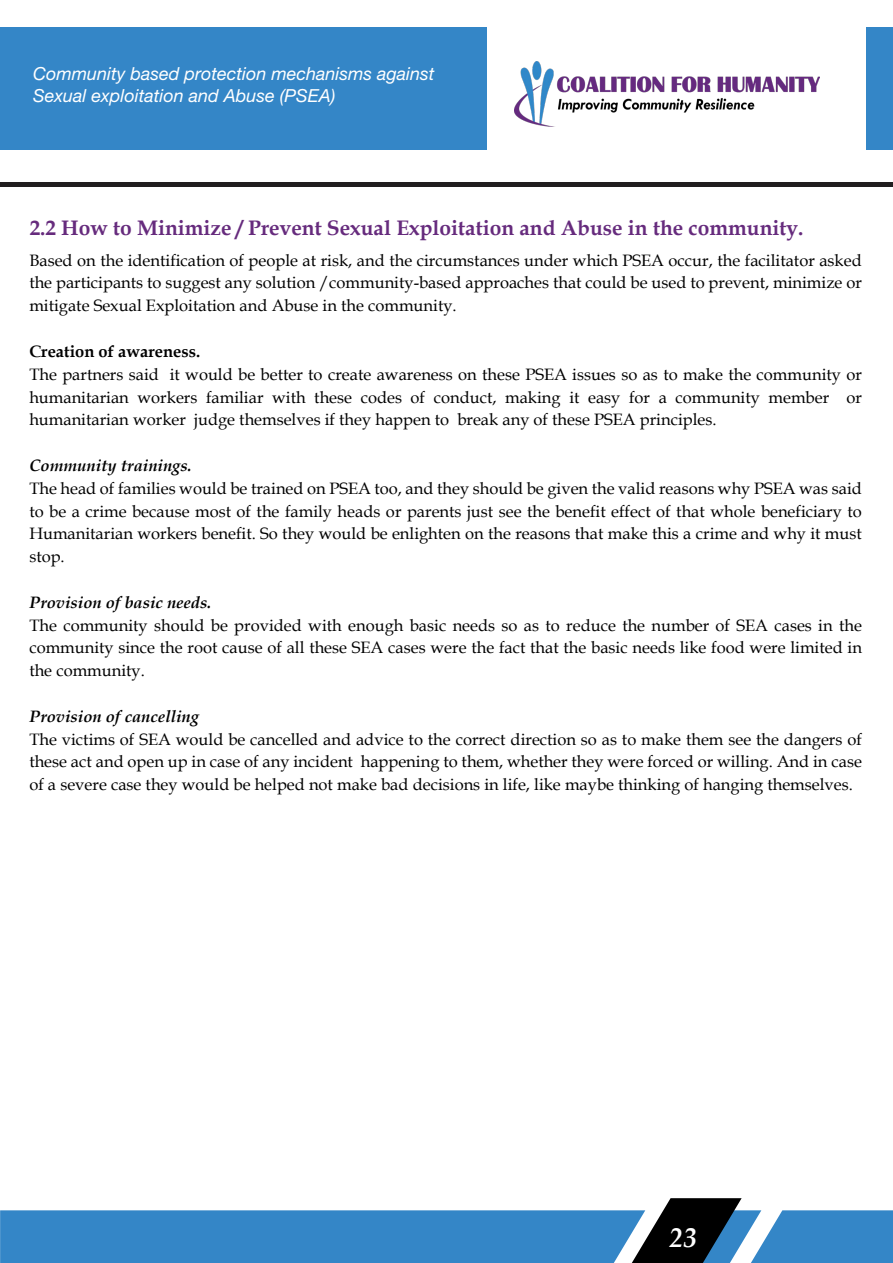
<style>
.page{position:relative;width:893px;height:1263px;background:#fff}
.page>*{position:absolute;margin:0;border:0;box-sizing:border-box;transform-origin:0 0}
.t1{font:italic 700 27px "Book Antiqua";color:#fff}
.t2{font:700 21px "Book Antiqua";color:#662b7d}
.t3{font:italic 18px/22.8px "Helvetica Neue LT Std";color:#fff}
.t4{font:16.5px/22.8px "Book Antiqua";color:#000;text-align:justify}
.t5{font:italic 700 16.5px "Book Antiqua";color:#000}
.t6{font:700 16.5px "Book Antiqua";color:#000}
</style>
<div class="page">
<img style="left:514px;top:62px;width:305px;height:64px">
<hr style="left:0;top:182px;width:893px;height:4px;background:#211e1f">
<div style="left:0;top:28px;width:486px;height:122px;background:#3486c7"></div>
<svg style="left:0;top:1198px;width:893px;height:65px"></svg>
<div style="left:866px;top:28px;width:27px;height:122px;background:#3486c7"></div>
<p class="t3" style="left:33px;top:62px;width:403px">Community based protection mechanisms against<br>Sexual exploitation and Abuse (PSEA)</p>
<p class="t2" style="left:30px;top:214px;width:775px">2.2 How to Minimize / Prevent Sexual Exploitation and Abuse in the community.</p>
<p class="t4" style="left:29px;top:248px;width:834px">Based on the identification of people at risk, and the circumstances under which PSEA occur, the facilitator asked the participants to suggest any solution /community-based approaches that could be used to prevent, minimize or mitigate Sexual Exploitation and Abuse in the community.</p>
<p class="t6" style="left:29px;top:340px;width:172px">Creation of awareness.</p>
<p class="t4" style="left:29px;top:362px;width:834px">The partners said it would be better to create awareness on these PSEA issues so as to make the community or humanitarian workers familiar with these codes of conduct, making it easy for a community member or humanitarian worker judge themselves if they happen to break any of these PSEA principles.</p>
<p class="t5" style="left:29px;top:454px;width:164px">Community trainings.</p>
<p class="t4" style="left:29px;top:476px;width:834px">The head of families would be trained on PSEA too, and they should be given the valid reasons why PSEA was said to be a crime because most of the family heads or parents just see the benefit effect of that whole beneficiary to Humanitarian workers benefit. So they would be enlighten on the reasons that make this a crime and why it must stop.</p>
<p class="t5" style="left:29px;top:591px;width:184px">Provision of basic needs.</p>
<p class="t4" style="left:29px;top:613px;width:834px">The community should be provided with enough basic needs so as to reduce the number of SEA cases in the community since the root cause of all these SEA cases were the fact that the basic needs like food were limited in the community.</p>
<p class="t5" style="left:29px;top:705px;width:171px">Provision of cancelling</p>
<p class="t4" style="left:29px;top:727px;width:834px">The victims of SEA would be cancelled and advice to the correct direction so as to make them see the dangers of these act and open up in case of any incident happening to them, whether they were forced or willing. And in case of a severe case they would be helped not make bad decisions in life, like maybe thinking of hanging themselves.</p>
<h1 class="t1" style="left:670px;top:1219px;width:28px">23</h1>
</div>
